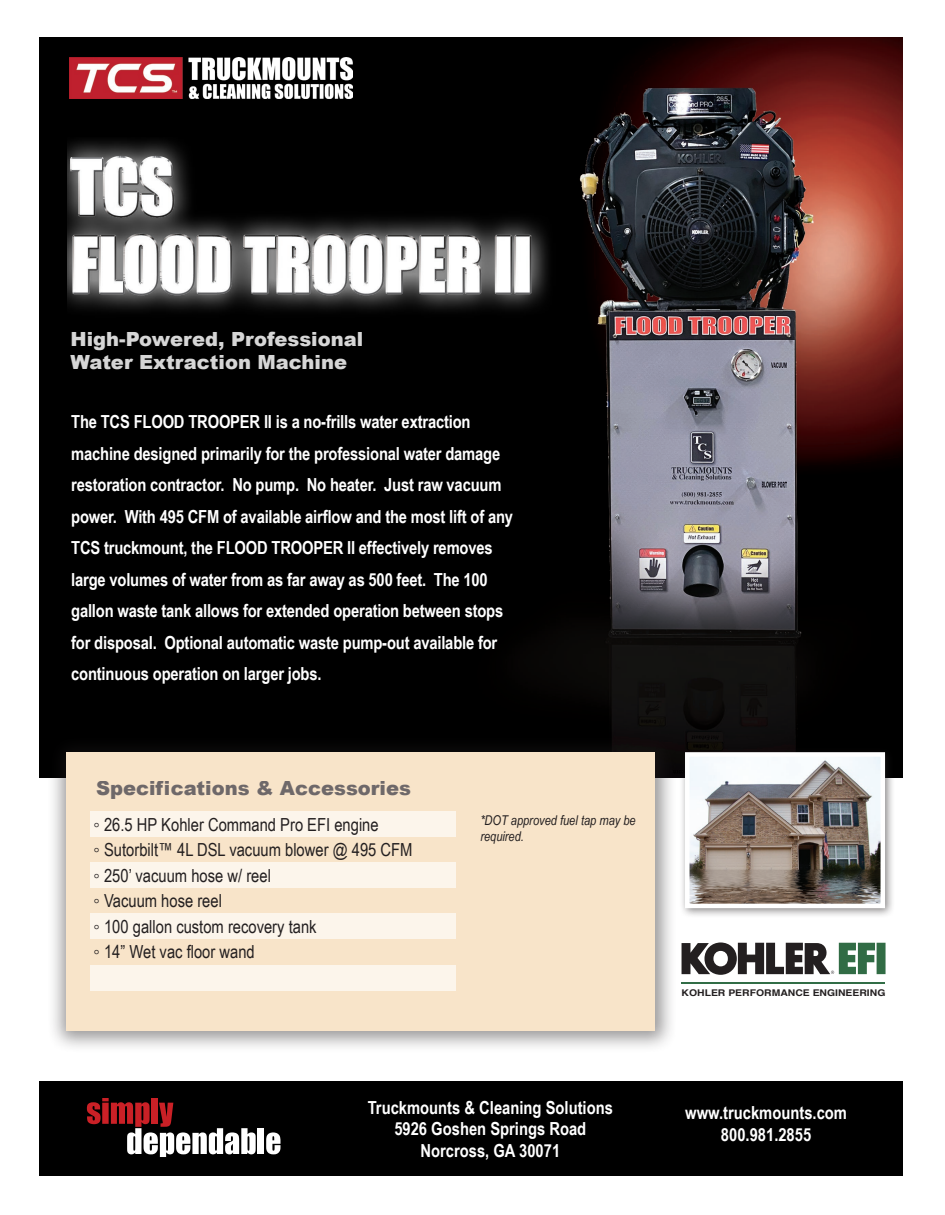
<style>
.page{position:relative;width:945px;height:1215px;background:#fff}
.page>*{position:absolute;margin:0;border:0;box-sizing:border-box;transform-origin:0 0}
.t1{font:900 19.5px/23.4px "Arial";color:#fff}
.t2{font:900 19.5px "Arial";color:#58545a}
.t3{font:700 18px/31.5px "Arial Narrow";letter-spacing:-.01em;color:#fff;text-align:center}
.t4{font:18px "Arial Narrow";color:#231f20}
.t5{font:italic 13.5px/16.2px "Arial Narrow";color:#231f20}
.t6{font:700 9.3px "Helvetica";color:#231f20;scale:1.12 1}
</style>
<div class="page">
<img style="left:39px;top:38px;width:864px;height:740px">
<div style="left:39px;top:1082px;width:864px;height:94px;background:#000"></div>
<svg style="left:87px;top:1098px;width:169px;height:59px"></svg>
<div style="left:258px;top:1128px;width:6px;height:26px;background:#fff"></div>
<svg style="left:266px;top:1132px;width:14px;height:22px"></svg>
<div style="left:47px;top:734px;width:631px;height:320px;background:#231f20;opacity:.46"></div>
<div style="left:66px;top:753px;width:588px;height:278px;background:#f8e4c9"></div>
<img style="left:67px;top:137px;width:498px;height:182px">
<div style="left:90px;top:812px;width:365px;height:25px;background:#fcf5eb"></div>
<div style="left:90px;top:862px;width:365px;height:26px;background:#fcf5eb"></div>
<div style="left:90px;top:913px;width:365px;height:26px;background:#fcf5eb"></div>
<div style="left:90px;top:965px;width:365px;height:25px;background:#fcf5eb"></div>
<svg style="left:682px;top:942px;width:193px;height:33px"></svg>
<div style="left:877px;top:943px;width:9px;height:31px;background:#316c45"></div>
<hr style="left:681px;top:982px;width:204px;height:1px;background:#316d46">
<img style="left:69px;top:57px;width:283px;height:41px">
<div style="left:679px;top:746px;width:216px;height:172px;background:#231f20;opacity:.55"></div>
<img style="left:690px;top:757px;width:190px;height:146px">
<div style="left:685px;top:752px;width:200px;height:156px;border:4px solid #fff"></div>
<p class="t1" style="left:70px;top:326px;width:294px">High-Powered, Professional<br>Water Extraction Machine</p>
<p class="t3" style="left:71px;top:405px;width:443px;text-align:left">The TCS FLOOD TROOPER II is a no-frills water extraction machine designed primarily for the professional water damage restoration contractor. No pump. No heater. Just raw vacuum power. With 495 CFM of available airflow and the most lift of any TCS truckmount, the FLOOD TROOPER II effectively removes large volumes of water from as far away as 500 feet. The 100 gallon waste tank allows for extended operation between stops for disposal. Optional automatic waste pump-out available for continuous operation on larger jobs.</p>
<p class="t2" style="left:96px;top:774px;width:317px">Specifications &amp; Accessories</p>
<p class="t4" style="left:94px;top:811px;width:287px">◦ 26.5 HP Kohler Command Pro EFI engine</p>
<p class="t4" style="left:94px;top:837px;width:320px">◦ Sutorbilt™ 4L DSL vacuum blower @ 495 CFM</p>
<p class="t4" style="left:94px;top:862px;width:179px">◦ 250’ vacuum hose w/ reel</p>
<p class="t4" style="left:94px;top:888px;width:130px">◦ Vacuum hose reel</p>
<p class="t4" style="left:94px;top:913px;width:224px">◦ 100 gallon custom recovery tank</p>
<p class="t4" style="left:94px;top:939px;width:163px">◦ 14” Wet vac floor wand</p>
<p class="t5" style="left:480px;top:812px;width:157px">*DOT approved fuel tap may be required.</p>
<p class="t6" style="left:682px;top:986px;width:184px">KOHLER PERFORMANCE ENGINEERING</p>
<p class="t3" style="left:368px;top:1096px;width:247px;line-height:21.6px">Truckmounts &amp; Cleaning Solutions<br>5926 Goshen Springs Road<br>Norcross, GA 30071</p>
<p class="t3" style="left:685px;top:1101px;width:163px;line-height:21.6px">www.truckmounts.com<br>800.981.2855</p>
</div>
